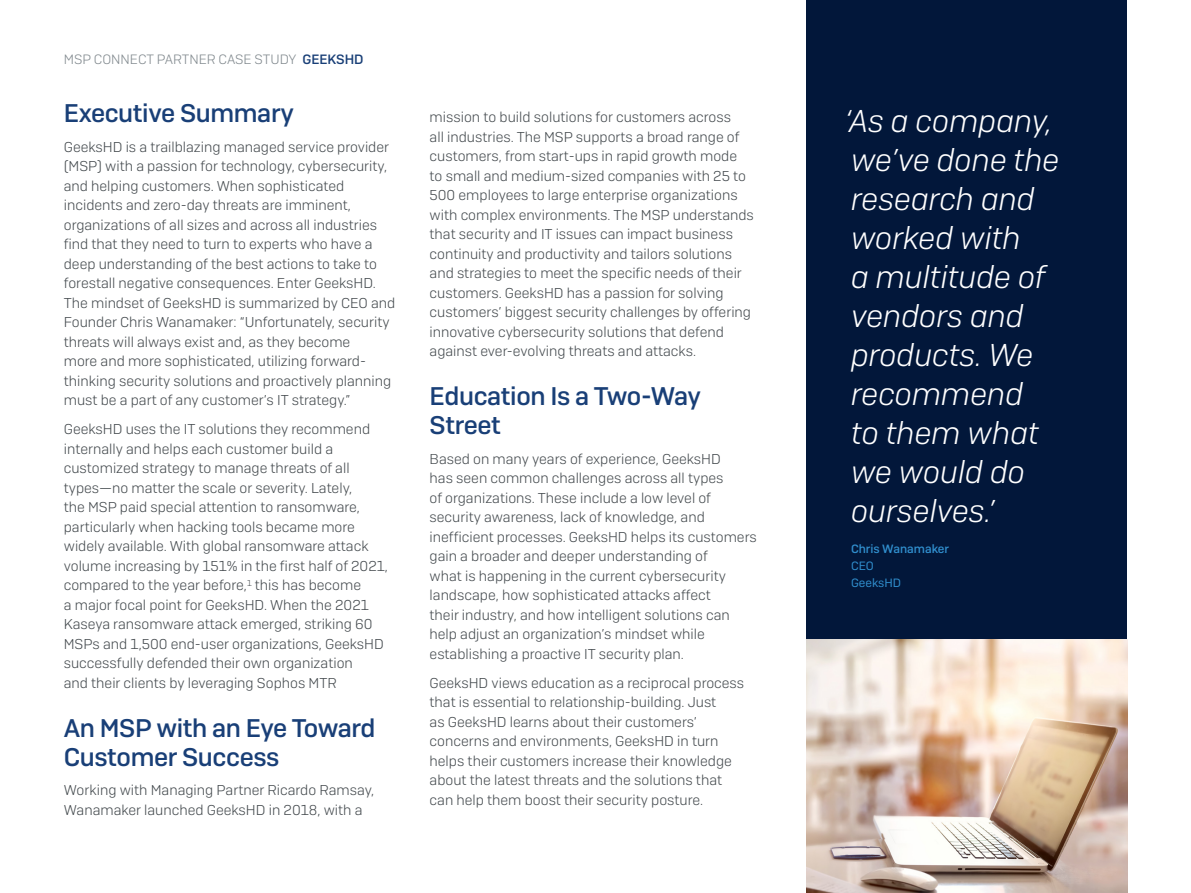
<style>
.page{position:relative;width:1191px;height:893px;background:#fff}
.page>*{position:absolute;margin:0;border:0;box-sizing:border-box;transform-origin:0 0}
.Quote__Reverse{font:italic 300 31.5px/39px "Sophos Sans";color:#fff}
.Subheading{font:500 25.5px/29.2px "Sophos Sans";letter-spacing:-.015em;color:#193f77}
.Body_Copy{font:300 14.25px/19.5px "Sophos Sans";color:#43494d}
.t1{font:300 13.5px "Sophos Sans";color:#81898e}
.Accreditation{font:500 12px "Sophos Sans";color:#308ecd}
.Accreditation-2{font:12px "Sophos Sans";color:#308ecd}
.s1{font-weight:500;color:#193f77}
</style>
<div class="page">
<div style="left:806px;top:0;width:321px;height:893px;background:#02173a"></div>
<img style="left:806px;top:639px;width:321px;height:254px">
<p class="t1" style="left:64px;top:51px;width:301px">MSP CONNECT PARTNER CASE STUDY <span class="s1">GEEKSHD</span></p>
<p class="Subheading" style="left:64px;top:98px;width:232px">Executive Summary</p>
<p class="Body_Copy" style="left:64px;top:137px;width:333px">GeeksHD is a trailblazing managed service provider (MSP) with a passion for technology, cybersecurity, and helping customers. When sophisticated incidents and zero-day threats are imminent, organizations of all sizes and across all industries find that they need to turn to experts who have a deep understanding of the best actions to take to forestall negative consequences. Enter GeeksHD.<br>The mindset of GeeksHD is summarized by CEO and Founder Chris Wanamaker: “Unfortunately, security threats will always exist and, as they become<br>more and more sophisticated, utilizing forward&shy;thinking security solutions and proactively planning must be a part of any customer’s IT strategy.”</p>
<p class="Body_Copy" style="left:64px;top:419px;width:326px">GeeksHD uses the IT solutions they recommend internally and helps each customer build a customized strategy to manage threats of all types—no matter the scale or severity. Lately,<br>the MSP paid special attention to ransomware, particularly when hacking tools became more widely available. With global ransomware attack volume increasing by 151% in the first half of 2021, compared to the year before,<sup>1</sup> this has become<br>a major focal point for GeeksHD. When the 2021<br>Kaseya ransomware attack emerged, striking 60<br>MSPs and 1,500 end-user organizations, GeeksHD successfully defended their own organization<br>and their clients by leveraging Sophos MTR</p>
<p class="Subheading" style="left:64px;top:713px;width:313px">An MSP with an Eye Toward<br>Customer Success</p>
<p class="Body_Copy" style="left:64px;top:780px;width:312px">Working with Managing Partner Ricardo Ramsay,<br>Wanamaker launched GeeksHD in 2018, with a</p>
<p class="Body_Copy" style="left:429px;top:107px;width:326px">mission to build solutions for customers across<br>all industries. The MSP supports a broad range of customers, from start-ups in rapid growth mode<br>to small and medium-sized companies with 25 to 500 employees to large enterprise organizations with complex environments. The MSP understands that security and IT issues can impact business continuity and productivity and tailors solutions and strategies to meet the specific needs of their customers. GeeksHD has a passion for solving customers’ biggest security challenges by offering innovative cybersecurity solutions that defend against ever-evolving threats and attacks.</p>
<p class="Subheading" style="left:429px;top:381px;width:273px">Education Is a Two-Way<br>Street</p>
<p class="Body_Copy" style="left:429px;top:449px;width:329px">Based on many years of experience, GeeksHD<br>has seen common challenges across all types<br>of organizations. These include a low level of security awareness, lack of knowledge, and inefficient processes. GeeksHD helps its customers gain a broader and deeper understanding of<br>what is happening in the current cybersecurity landscape, how sophisticated attacks affect<br>their industry, and how intelligent solutions can help adjust an organization’s mindset while establishing a proactive IT security plan.</p>
<p class="Body_Copy" style="left:429px;top:673px;width:316px">GeeksHD views education as a reciprocal process that is essential to relationship-building. Just<br>as GeeksHD learns about their customers’ concerns and environments, GeeksHD in turn helps their customers increase their knowledge about the latest threats and the solutions that can help them boost their security posture.</p>
<p class="Quote__Reverse" style="left:844px;top:101px;width:216px">‘As a company, we’ve done the research and worked with<br>a multitude of vendors and products. We recommend<br>to them what we would do ourselves.’</p>
<p class="Accreditation" style="left:851px;top:542px;width:100px">Chris Wanamaker</p>
<p class="Accreditation-2" style="left:851px;top:559px;width:24px">CEO</p>
<p class="Accreditation-2" style="left:851px;top:575px;width:51px">GeeksHD</p>
</div>
